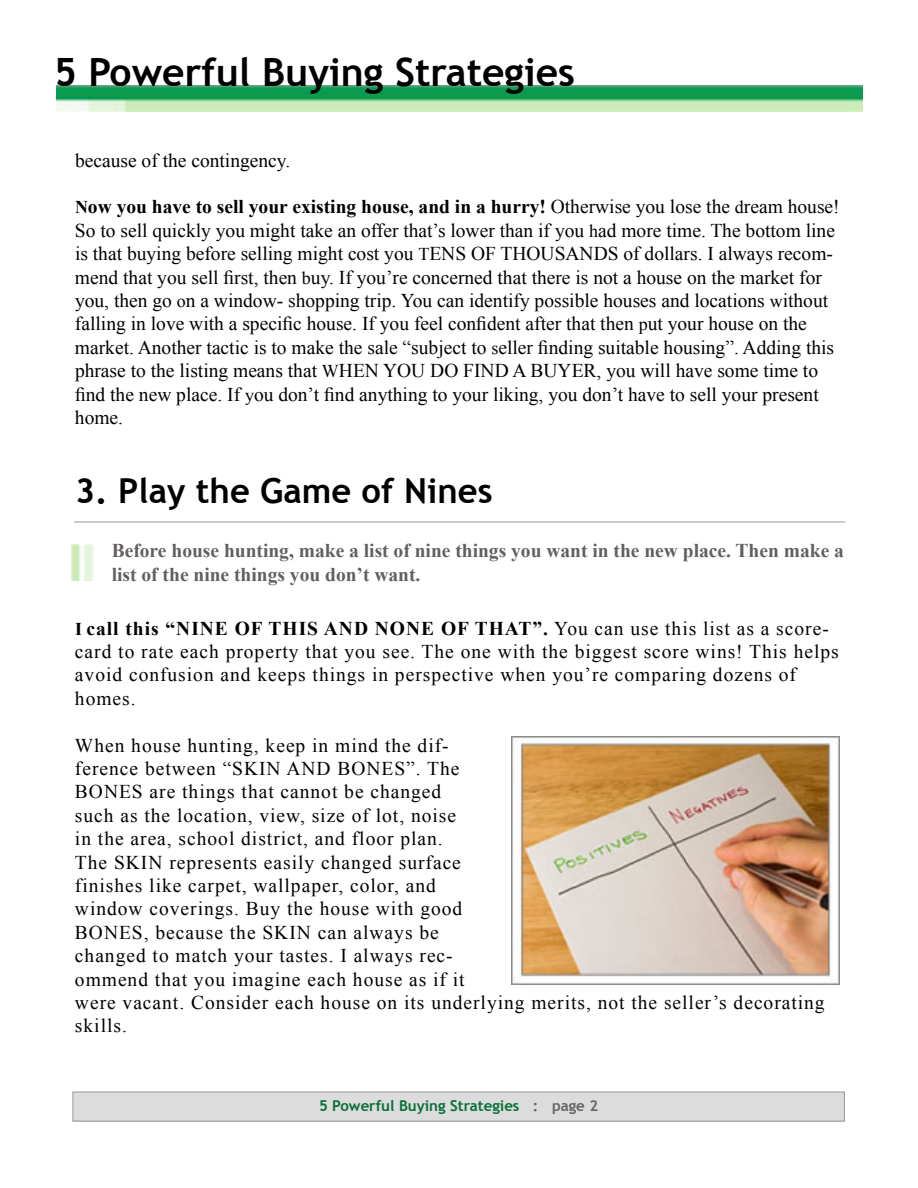
<style>
.page{position:relative;width:918px;height:1188px;background:#fff}
.page>*{position:absolute;margin:0;border:0;box-sizing:border-box;transform-origin:0 0}
.t1{font:700 39px "Trebuchet MS";color:#000}
.t2{font:700 34.5px "Trebuchet MS";color:#000}
.t3{font:19.5px/23.4px "Times New Roman";color:#000}
.t4{font:19.5px/23.4px "Times New Roman";letter-spacing:.05em;color:#000}
.t5{font:700 19.5px/23.4px "Times New Roman";color:#645f5f}
.t6{font:700 15px "Trebuchet MS";color:#086f39}
.s1{font-weight:700;font-size:18px}
.s2{font-weight:700}
.s3{font-size:18px}
.s4{color:#646464}
</style>
<div class="page">
<div style="left:73px;top:1092px;width:771px;height:29px;background:#dcdcdc"></div>
<div style="left:73px;top:1092px;width:772px;height:29px;border:1px solid #969696"></div>
<img style="left:56px;top:86px;width:806px;height:26px">
<hr style="left:74px;top:522px;width:771px;height:1px;background:#969696">
<img style="left:72px;top:544px;width:22px;height:36px">
<img style="left:512px;top:736px;width:328px;height:249px">
<h1 class="t1" style="left:54px;top:48px;width:523px">5 Powerful Buying Strategies</h1>
<p class="t3" style="left:75px;top:148px;width:217px">because of the contingency.</p>
<p class="t3" style="left:75px;top:195px;width:766px"><span class="s1">N</span><span class="s2">ow you have to sell your existing house, and in a hurry!</span> Otherwise you lose the <span class="s3">d</span>ream house!<br>So to sell quickly you might take an offer that’s lower than if you <span class="s3">h</span>ad more time. The bottom line is that buying before selling might cost you <span class="s3">T</span>ENS OF THOUSANDS of dollars. I always recom&shy;mend that you sell first, then <span class="s3">b</span>uy. If you’re concerned that there is not a house on the market for you, then go <span class="s3">o</span>n a window- shopping trip. You can identify possible houses and locations <span class="s3">w</span>ithout falling in love with a specific house. If you feel confident after that then <span class="s3">p</span>ut your house on the market. Another tactic is to make the sale “subject to <span class="s3">s</span>eller finding suitable housing”. Adding this phrase to the listing means that <span class="s3">W</span>HEN YOU DO FIND A BUYER, you will have some time to find the new place. If <span class="s3">y</span>ou don’t find anything to your liking, you don’t have to sell your present home.</p>
<h2 class="t2" style="left:75px;top:469px;width:419px">3. Play the Game of Nines</h2>
<p class="t5" style="left:112px;top:538px;width:734px">Before house hunting, make a list of nine things you want in the new place. Then make a list of the nine things you don’t want.</p>
<p class="t4" style="left:75px;top:616px;width:765px"><span class="s1">I</span> <span class="s2">call this “NINE OF THIS AND NONE OF THAT”.</span> You can use this list as a score&shy;card to rate each property that you see. The one with the biggest score wins! This helps avoid confusion and keeps things in perspective when you’re comparing dozens of homes.</p>
<p class="t4" style="left:75px;top:733px;width:751px">When house hunting, keep in mind the dif-<br>ference between “SKIN AND BONES”. The<br>BONES are things that cannot be changed<br>such as the location, view, size of lot, noise<br>in the area, school district, and floor plan.<br>The SKIN represents easily changed surface<br>finishes like carpet, wallpaper, color, and<br>window coverings. Buy the house with good<br>BONES, because the SKIN can always be<br>changed to match your tastes. I always rec-<br>ommend that you imagine each house as if it<br>were vacant. Consider each house on its underlying merits, not the seller’s decorating skills.</p>
<p class="t6" style="left:319px;top:1097px;width:281px">5 Powerful Buying Strategies <span class="s4">: page 2</span></p>
</div>
